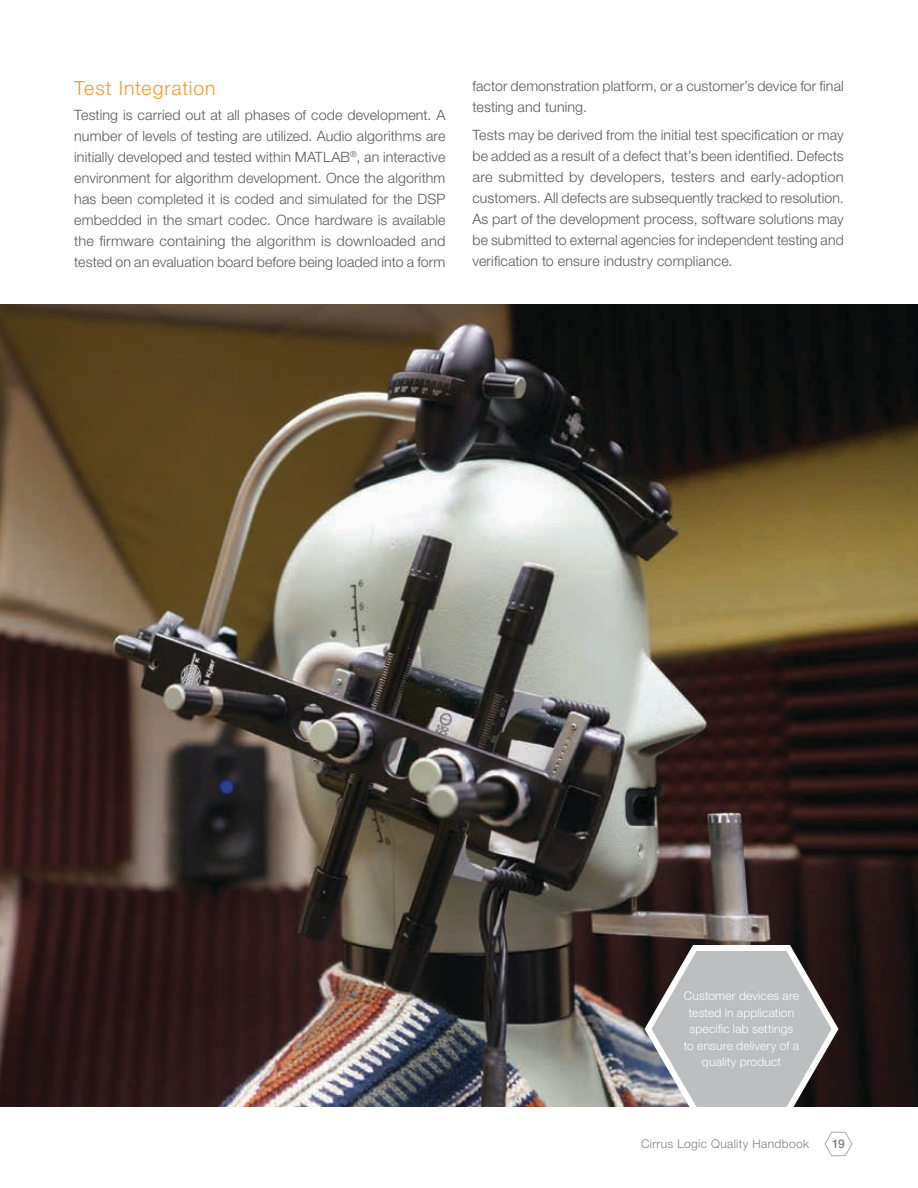
<style>
.page{position:relative;width:918px;height:1188px;background:#fff}
.page>*{position:absolute;margin:0;border:0;box-sizing:border-box;transform-origin:0 0}
.t1{font:300 19.5px "Helvetica Neue";letter-spacing:.045em;color:#f89828}
.t2{font:300 14.25px/21px "Helvetica Neue";letter-spacing:.005em;color:#58595b;text-align:justify}
.t3{font:300 12px/16.5px "Helvetica Neue";letter-spacing:.015em;color:#fff;text-align:center}
.t4{font:300 12px "Helvetica Neue";letter-spacing:.03em;color:#7c7e81}
.t5{font:500 12px "Helvetica Neue";color:#7c7e81}
</style>
<div class="page">
<svg style="left:824px;top:1131px;width:29px;height:26px"></svg>
<img style="left:0;top:305px;width:918px;height:802px">
<svg style="left:641px;top:942px;width:201px;height:165px;background:#9c9b9d"></svg>
<h1 class="t1" style="left:74px;top:77px;width:143px">Test Integration</h1>
<p class="t2" style="left:74px;top:104px;width:373px">Testing is carried out at all phases of code development. A number of levels of testing are utilized. Audio algorithms are initially developed and tested within MATLAB<sup>®</sup>, an interactive environment for algorithm development. Once the algorithm has been completed it is coded and simulated for the DSP embedded in the smart codec. Once hardware is available the firmware containing the algorithm is downloaded and tested on an evaluation board before being loaded into a form</p>
<p class="t2" style="left:472px;top:75px;width:373px">factor demonstration platform, or a customer’s device for final testing and tuning.</p>
<p class="t2" style="left:472px;top:124px;width:373px">Tests may be derived from the initial test specification or may be added as a result of a defect that’s been identified. Defects are submitted by developers, testers and early-adoption customers. All defects are subsequently tracked to resolution.<br>As part of the development process, software solutions may be submitted to external agencies for independent testing and verification to ensure industry compliance.</p>
<p class="t3" style="left:684px;top:987px;width:117px">Customer devices are tested in application specific lab settings to ensure delivery of a quality product</p>
<p class="t4" style="left:641px;top:1136px;width:170px">Cirrus Logic Quality Handbook</p>
<p class="t5" style="left:832px;top:1136px;width:14px">19</p>
</div>
